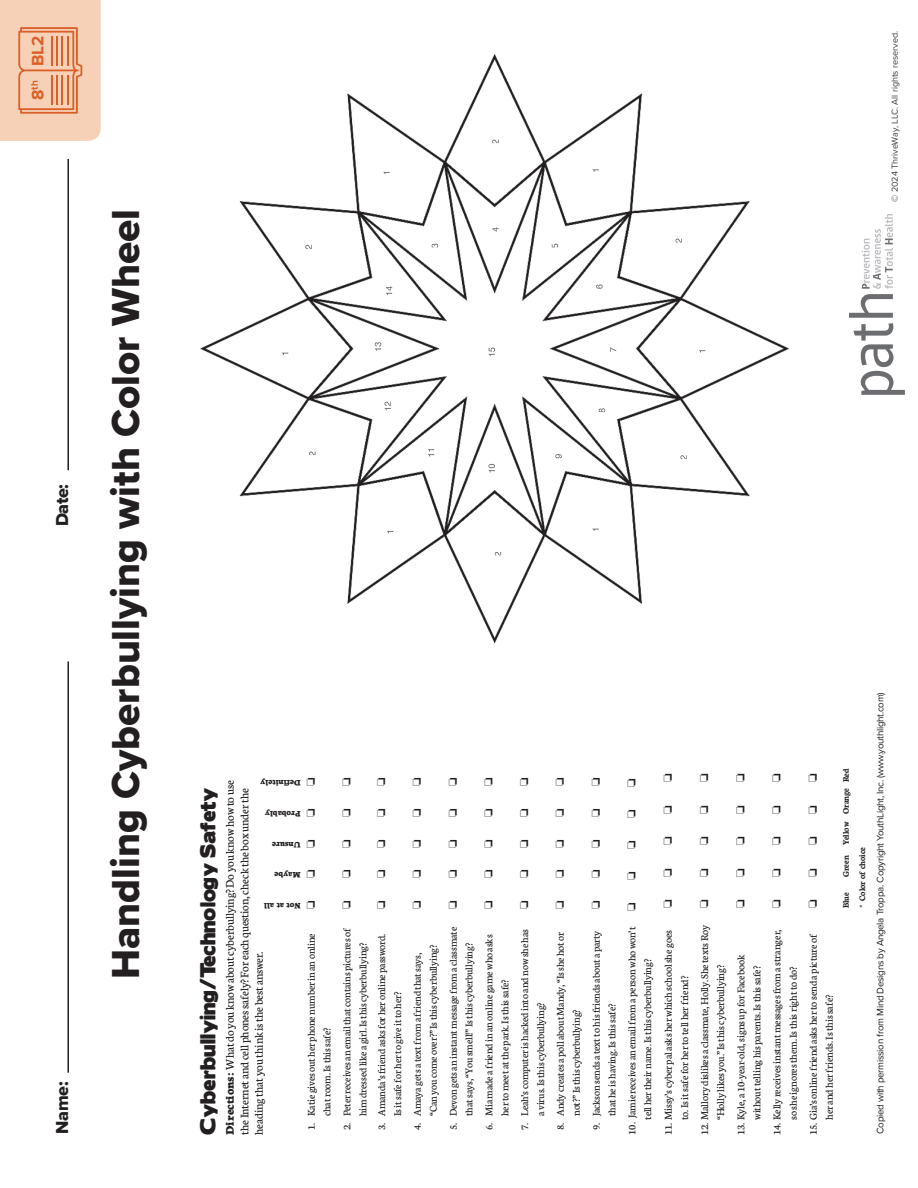
<style>
.page{position:relative;width:918px;height:1188px;background:#fff}
.page>*{position:absolute;margin:0;border:0;box-sizing:border-box;transform-origin:0 0}
.t1{font:40.5px "Proxima Nova Extrabld";color:#231f20}
.t2{font:19.35px "Boris Black Bloxx";color:#231f20}
.t3{font:18px "Proxima Nova Extrabld";letter-spacing:-.02em;color:#231f20}
.t4{font:700 17.25px "Proxima Nova";color:#db5f26}
.t5{font:12.45px/14.5px "Neuton";letter-spacing:-.01em;color:#231f20}
.t6{font:11.25px "Neuton";letter-spacing:-.01em;color:#231f20}
.t7{font:11.1px "Neuton";letter-spacing:-.01em;color:#231f20}
.t8{font:700 10.05px "Proxima Nova";color:#db5f26}
.t9{font:9.75px "Proxima Nova";letter-spacing:-.025em;color:#231f20}
.t10{font:700 9.15px/16px "Neuton";letter-spacing:-.01em;color:#231f20}
.t11{font:800 9.15px "Neuton";letter-spacing:-.025em;color:#231f20}
.t12{font:800 9px "Neuton";letter-spacing:-.025em;color:#231f20}
.t13{font:9px "Proxima Nova";color:#3e3e3f}
.s1{font-size:17.25px}
.s2{font-weight:800}
</style>
<div class="page">
<img style="left:200px;top:54px;width:589px;height:589px">
<hr style="left:67px;top:662px;width:2px;height:411px;background:#231f20">
<hr style="left:67px;top:159px;width:2px;height:311px;background:#231f20">
<svg style="left:0;top:0;width:101px;height:141px;background:#f4c8ad"></svg>
<hr style="left:51px;top:75px;width:2px;height:30px;background:#db5f26">
<hr style="left:56px;top:75px;width:2px;height:30px;background:#db5f26">
<hr style="left:62px;top:75px;width:1px;height:30px;background:#db5f26">
<hr style="left:67px;top:75px;width:2px;height:30px;background:#db5f26">
<hr style="left:51px;top:36px;width:2px;height:30px;background:#db5f26">
<hr style="left:56px;top:36px;width:2px;height:30px;background:#db5f26">
<hr style="left:62px;top:36px;width:1px;height:30px;background:#db5f26">
<hr style="left:67px;top:36px;width:2px;height:30px;background:#db5f26">
<svg style="left:849px;top:214px;width:56px;height:181px"></svg>
<p class="t4" style="left:25px;top:66px;width:32px;rotate:-90deg">BL2</p>
<p class="t13" style="left:888px;top:202px;width:172px;rotate:-90deg">© 2024 ThriveWay, LLC. All rights reserved.</p>
<p class="t8" style="left:27px;top:100px;width:21px;rotate:-90deg"><span class="s1">8</span>th</p>
<p class="t3" style="left:49px;top:526px;width:44px;rotate:-90deg">Date:</p>
<p class="t1" style="left:96px;top:979px;width:772px;rotate:-90deg">Handling Cyberbullying with Color Wheel</p>
<p class="t3" style="left:49px;top:1134px;width:54px;rotate:-90deg">Name:</p>
<p class="t12" style="left:301px;top:788px;width:42px;rotate:-180deg">Definitely</p>
<p class="t2" style="left:193px;top:1135px;width:348px;rotate:-90deg">Cyberbullying/Technology Safety</p>
<p class="t5" style="left:223px;top:1135px;width:356px;rotate:-90deg"><span class="s2">Directions:</span> What do you know about cyberbullying? Do you know how to use the Internet and cell phones safely? For each question, check the box under the heading that you think is the best answer.</p>
<p class="t12" style="left:301px;top:819px;width:37px;rotate:-180deg">Probably</p>
<p class="t12" style="left:301px;top:850px;width:30px;rotate:-180deg">Unsure</p>
<p class="t12" style="left:301px;top:880px;width:28px;rotate:-180deg">Maybe</p>
<p class="t12" style="left:301px;top:911px;width:38px;rotate:-180deg">Not at all</p>
<p class="t7" style="left:305px;top:1130px;width:198px;rotate:-90deg">1. Katie gives out her phone number in an online</p>
<p class="t7" style="left:321px;top:1116px;width:90px;rotate:-90deg">chat room. Is this safe?</p>
<p class="t11" style="left:657px;top:848px;width:31px;rotate:-180deg">Unsure</p>
<p class="t7" style="left:341px;top:1130px;width:203px;rotate:-90deg">2. Peter receives an email that contains pictures of</p>
<p class="t7" style="left:357px;top:1116px;width:175px;rotate:-90deg">him dressed like a girl. Is this cyberbullying?</p>
<p class="t7" style="left:376px;top:1130px;width:198px;rotate:-90deg">3. Amanda’s friend asks for her online password.</p>
<p class="t7" style="left:392px;top:1116px;width:126px;rotate:-90deg">Is it safe for her to give it to her?</p>
<p class="t7" style="left:412px;top:1130px;width:179px;rotate:-90deg">4. Amaya gets a text from a friend that says,</p>
<p class="t7" style="left:428px;top:1116px;width:173px;rotate:-90deg">“Can you come over?” Is this cyberbullying?</p>
<p class="t7" style="left:447px;top:1130px;width:205px;rotate:-90deg">5. Devon gets an instant message from a classmate</p>
<p class="t7" style="left:463px;top:1116px;width:175px;rotate:-90deg">that says, “You smell!” Is this cyberbullying?</p>
<p class="t7" style="left:483px;top:1130px;width:197px;rotate:-90deg">6. Mia made a friend in an online game who asks</p>
<p class="t7" style="left:499px;top:1116px;width:138px;rotate:-90deg">her to meet at the park. Is this safe?</p>
<p class="t7" style="left:519px;top:1130px;width:203px;rotate:-90deg">7. Leah’s computer is hacked into and now she has</p>
<p class="t7" style="left:535px;top:1116px;width:115px;rotate:-90deg">a virus. Is this cyberbullying?</p>
<p class="t7" style="left:555px;top:1130px;width:200px;rotate:-90deg">8. Andy creates a poll about Mandy, “Is she hot or</p>
<p class="t7" style="left:571px;top:1116px;width:108px;rotate:-90deg">not?” Is this cyberbullying?</p>
<p class="t7" style="left:590px;top:1130px;width:201px;rotate:-90deg">9. Jackson sends a text to his friends about a party</p>
<p class="t7" style="left:606px;top:1116px;width:114px;rotate:-90deg">that he is having. Is this safe?</p>
<p class="t7" style="left:626px;top:1135px;width:209px;rotate:-90deg">10. Jamie receives an email from a person who won’t</p>
<p class="t7" style="left:642px;top:1120px;width:163px;rotate:-90deg">tell her their name. Is this cyberbullying?</p>
<p class="t6" style="left:663px;top:1135px;width:206px;rotate:-90deg">11. Missy’s cyber pal asks her which school she goes</p>
<p class="t6" style="left:679px;top:1120px;width:146px;rotate:-90deg">to. Is it safe for her to tell her friend?</p>
<p class="t6" style="left:699px;top:1135px;width:212px;rotate:-90deg">12. Mallory dislikes a classmate, Holly. She texts Roy</p>
<p class="t6" style="left:715px;top:1120px;width:157px;rotate:-90deg">“Holly likes you.” Is this cyberbullying?</p>
<p class="t6" style="left:735px;top:1135px;width:182px;rotate:-90deg">13. Kyle, a 10-year-old, signs up for Facebook</p>
<p class="t6" style="left:751px;top:1120px;width:156px;rotate:-90deg">without telling his parents. Is this safe?</p>
<p class="t6" style="left:771px;top:1135px;width:207px;rotate:-90deg">14. Kelly receives instant messages from a stranger,</p>
<p class="t6" style="left:787px;top:1120px;width:155px;rotate:-90deg">so she ignores them. Is this right to do?</p>
<p class="t10" style="left:838px;top:908px;width:141px;text-indent:31px;rotate:-90deg">Green Yellow Orange Red * Color of choice</p>
<p class="t10" style="left:838px;top:908px;width:17px;rotate:-90deg">Blue</p>
<p class="t6" style="left:807px;top:1135px;width:203px;rotate:-90deg">15. Gia’s online friend asks her to send a picture of</p>
<p class="t6" style="left:823px;top:1120px;width:127px;rotate:-90deg">her and her friends. Is this safe?</p>
<p class="t9" style="left:873px;top:1134px;width:443px;rotate:-90deg">Copied with permission from Mind Designs by Angela Troppa. Copyright YouthLight, Inc. (www.youthlight.com)</p>
</div>
